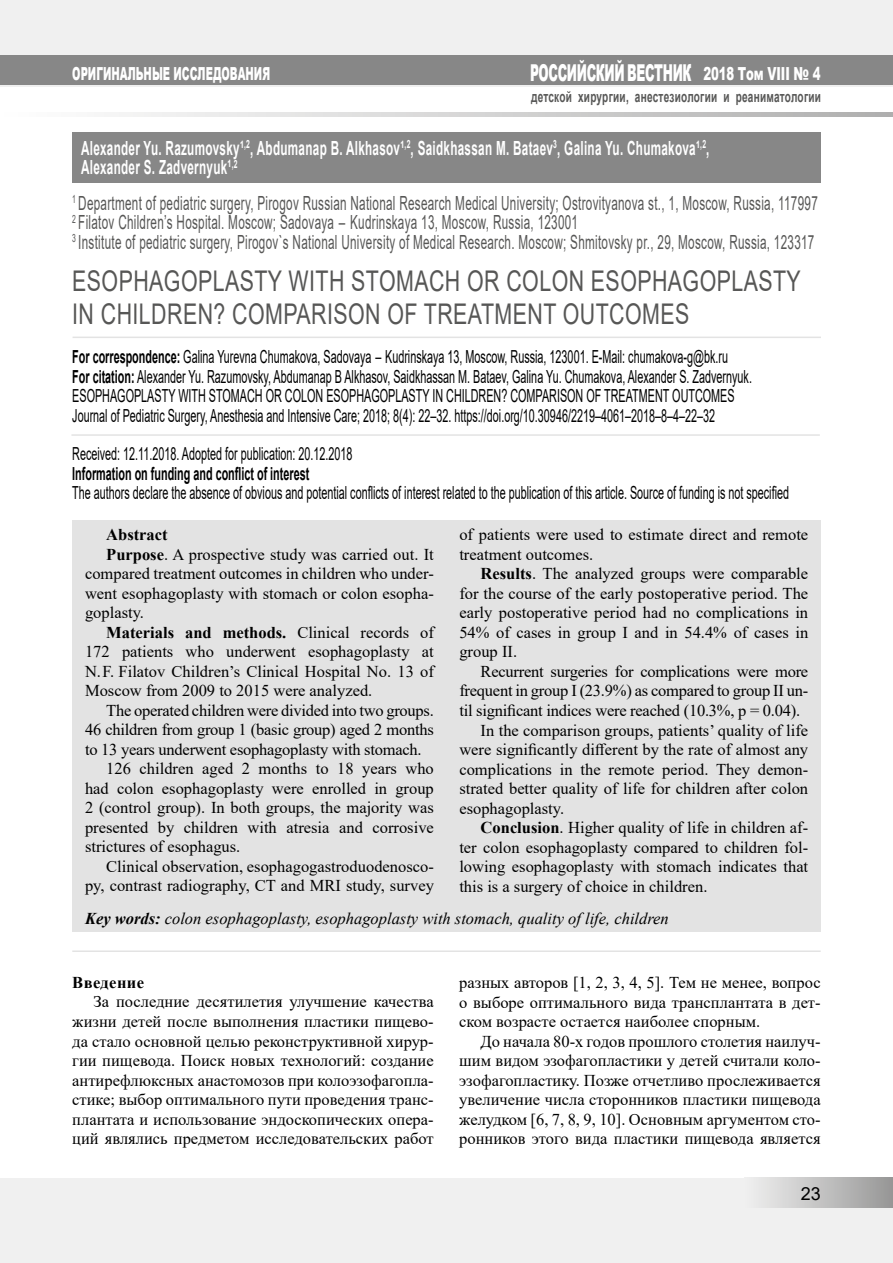
<style>
.page{position:relative;width:893px;height:1263px;background:#fff}
.page>*{position:absolute;margin:0;border:0;box-sizing:border-box;transform-origin:0 0}
.t1{font:28.5px/33px "Arial";letter-spacing:.02em;color:#575756;scale:.75 1}
.t2{font:900 23.25px "Arial";letter-spacing:-.03em;color:#fff;scale:.53 1}
.t3{font:19.5px/19.5px "Arial";letter-spacing:.025em;color:#575756;scale:.6 1}
.t4{font:700 19.5px/19.5px "Arial";letter-spacing:.025em;color:#fff;scale:.6 1}
.t5{font:18px/19.5px "Arial";color:#000;scale:.6 1}
.t6{font:700 18px "Arial";color:#000;scale:.6 1}
.t7{font:900 18px "Arial";color:#fff;scale:.56 1}
.t8{font:900 18px "Arial";color:#fff;scale:.65 1}
.t9{font:18px "Arial";color:#000}
.t10{font:16.5px/19.5px "Times New Roman";color:#000;text-align:justify}
.t11{font:italic 16.5px "Times New Roman";color:#000}
.t12{font:700 16.5px "Times New Roman";color:#000}
.t13{font:700 16.5px "Times New Roman";letter-spacing:.025em;color:#000}
.t14{font:700 15px "Arial";letter-spacing:.025em;color:#575756;scale:.67 1}
.s1{font-weight:700}
.s2{font-weight:400}
</style>
<div class="page">
<div style="left:0;top:1178px;width:893px;height:85px;background:#f0f0f0"></div>
<div style="left:744px;top:1178px;width:149px;height:30px;background:linear-gradient(to right,#f1f1f1,#979797)"></div>
<div style="left:0;top:0;width:893px;height:87px;background:#f0f0f0"></div>
<div style="left:0;top:55px;width:893px;height:30px;background:#878787"></div>
<svg style="left:119px;top:113px;width:774px;height:4px;background:#d2d1d1"></svg>
<hr style="left:72px;top:950px;width:749px;height:2px;background:#e3e3e3">
<div style="left:73px;top:132px;width:748px;height:51px;background:#878787"></div>
<hr style="left:73px;top:337px;width:748px;height:1px;background:#e3e3e3">
<hr style="left:71px;top:434px;width:749px;height:2px;background:#e3e3e3">
<div style="left:72px;top:520px;width:749px;height:412px;background:#e3e3e3"></div>
<h2 class="t2" style="left:530px;top:56px;width:306px">РОССИЙСКИЙ ВЕСТНИК</h2>
<p class="t7" style="left:72px;top:61px;width:355px">ОРИГИНАЛЬНЫЕ ИССЛЕДОВАНИЯ</p>
<p class="t8" style="left:703px;top:61px;width:182px">2018 Том VIII № 4</p>
<p class="t14" style="left:531px;top:86px;width:434px">детской хирургии, анестезиологии и реаниматологии</p>
<p class="t4" style="left:81px;top:138px;width:1049px">Alexander Yu. Razumovsky¹<sup>,2</sup>, Abdumanap B. Alkhasov¹<sup>,2</sup>, Saidkhassan M. Bataev<sup>3</sup>, Galina Yu. Chumakova¹<sup>,2</sup>,<br>Alexander S. Zadvernyuk¹<sup>,2</sup></p>
<p class="t3" style="left:72px;top:193px;width:1244px"><sup>1</sup> Department of pediatric surgery, Pirogov Russian National Research Medical University; Ostrovityanova st., 1, Moscow, Russia, 117997<br><sup>2</sup> Filatov Children’s Hospital. Moscow; Sadovaya – Kudrinskaya 13, Moscow, Russia, 123001<br><sup>3</sup> Institute of pediatric surgery, Pirogov`s National University of Medical Research. Moscow; Shmitovsky pr., 29, Moscow, Russia, 123317</p>
<h1 class="t1" style="left:72px;top:264px;width:973px">ESOPHAGOPLASTY WITH STOMACH OR COLON ESOPHAGOPLASTY<br>IN CHILDREN? COMPARISON OF TREATMENT OUTCOMES</h1>
<p class="t5" style="left:72px;top:347px;width:1134px"><span class="s1">For correspondence:</span> Galina Yurevna Chumakova, Sadovaya – Kudrinskaya 13, Moscow, Russia, 123001. E-Mail: chumakova-g@bk.ru<br><span class="s1">For citation:</span> Alexander Yu. Razumovsky, Abdumanap B Alkhasov, Saidkhassan M. Bataev, Galina Yu. Chumakova, Alexander S. Zadvernyuk.<br>ESOPHAGOPLASTY WITH STOMACH OR COLON ESOPHAGOPLASTY IN CHILDREN? COMPARISON OF TREATMENT OUTCOMES Journal of Pediatric Surgery, Anesthesia and Intensive Care; 2018; 8(4): 22–32. https://doi.org/10.30946/2219–4061–2018–8–4–22–32</p>
<p class="t5" style="left:72px;top:444px;width:468px">Received: 12.11.2018. Adopted for publication: 20.12.2018</p>
<p class="t6" style="left:72px;top:461px;width:397px">Information on funding and conflict of interest</p>
<p class="t5" style="left:72px;top:483px;width:1196px">The authors declare the absence of obvious and potential conflicts of interest related to the publication of this article. Source of funding is not specified</p>
<p class="t10" style="left:459px;top:525px;width:350px">of patients were used to estimate direct and remote treatment outcomes.</p>
<p class="t10" style="left:459px;top:564px;width:350px;text-indent:21px"><span class="s1">Results</span>. The analyzed groups were comparable for the course of the early postoperative period. The early postoperative period had no complications in 54% of cases in group I and in 54.4% of cases in group II.</p>
<p class="t10" style="left:481px;top:661px;width:329px">Recurrent surgeries for complications were more</p>
<p class="t10" style="left:459px;top:681px;width:350px">frequent in group I (23.9%) as compared to group II un-</p>
<p class="t10" style="left:459px;top:700px;width:342px">til significant indices were reached (10.3%, p = 0.04).</p>
<p class="t10" style="left:481px;top:720px;width:329px">In the comparison groups, patients’ quality of life</p>
<p class="t10" style="left:459px;top:739px;width:350px">were significantly different by the rate of almost any</p>
<p class="t10" style="left:459px;top:759px;width:350px">complications in the remote period. They demon-</p>
<p class="t10" style="left:459px;top:778px;width:350px">strated better quality of life for children after colon</p>
<p class="t10" style="left:459px;top:798px;width:106px">esophagoplasty.</p>
<p class="t10" style="left:481px;top:817px;width:329px"><span class="s1">Conclusion</span>. Higher quality of life in children af-</p>
<p class="t10" style="left:459px;top:837px;width:350px">ter colon esophagoplasty compared to children fol-</p>
<p class="t10" style="left:459px;top:856px;width:350px">lowing esophagoplasty with stomach indicates that</p>
<p class="t10" style="left:459px;top:876px;width:250px">this is a surgery of choice in children.</p>
<p class="t11" style="left:85px;top:907px;width:585px"><span class="s1">Key words:</span> colon esophagoplasty, esophagoplasty with stomach, quality of life, children</p>
<p class="t12" style="left:106px;top:523px;width:63px">Abstract</p>
<p class="t10" style="left:106px;top:544px;width:329px"><span class="s1">Purpose</span>. A prospective study was carried out. It</p>
<p class="t10" style="left:85px;top:564px;width:350px">compared treatment outcomes in children who under-</p>
<p class="t10" style="left:85px;top:583px;width:350px">went esophagoplasty with stomach or colon esopha-</p>
<p class="t10" style="left:85px;top:603px;width:60px">goplasty.</p>
<p class="t12" style="left:106px;top:620px;width:329px">Materials and methods. <span class="s2">Clinical records of</span></p>
<p class="t10" style="left:85px;top:642px;width:350px">172 patients who underwent esophagoplasty at</p>
<p class="t10" style="left:85px;top:661px;width:350px">N. F. Filatov Children’s Clinical Hospital No. 13 of</p>
<p class="t10" style="left:85px;top:681px;width:289px">Moscow from 2009 to 2015 were analyzed.</p>
<p class="t10" style="left:106px;top:700px;width:329px">The operated children were divided into two groups.</p>
<p class="t10" style="left:85px;top:720px;width:350px">46 children from group 1 (basic group) aged 2 months</p>
<p class="t10" style="left:85px;top:739px;width:338px">to 13 years underwent esophagoplasty with stomach.</p>
<p class="t10" style="left:106px;top:759px;width:329px">126 children aged 2 months to 18 years who</p>
<p class="t10" style="left:85px;top:778px;width:350px">had colon esophagoplasty were enrolled in group</p>
<p class="t10" style="left:85px;top:798px;width:350px">2 (control group). In both groups, the majority was</p>
<p class="t10" style="left:85px;top:817px;width:350px">presented by children with atresia and corrosive</p>
<p class="t10" style="left:85px;top:837px;width:157px">strictures of esophagus.</p>
<p class="t10" style="left:106px;top:856px;width:329px">Clinical observation, esophagogastroduodenosco-</p>
<p class="t10" style="left:85px;top:876px;width:350px">py, contrast radiography, CT and MRI study, survey</p>
<p class="t13" style="left:72px;top:970px;width:73px">Введение</p>
<p class="t10" style="left:72px;top:992px;width:363px;text-indent:21px">За последние десятилетия улучшение качества жизни детей после выполнения пластики пищево&shy;да стало основной целью реконструктивной хирур&shy;гии пищевода. Поиск новых технологий: создание антирефлюксных анастомозов при колоэзофагопла&shy;стике; выбор оптимального пути проведения транс&shy;плантата и использование эндоскопических опера&shy;ций являлись предметом исследовательских работ</p>
<p class="t10" style="left:459px;top:972px;width:363px">разных авторов [1, 2, 3, 4, 5]. Тем не менее, вопрос о выборе оптимального вида трансплантата в дет&shy;ском возрасте остается наиболее спорным.</p>
<p class="t10" style="left:459px;top:1031px;width:363px;text-indent:21px">До начала 80-х годов прошлого столетия наилуч&shy;шим видом эзофагопластики у детей считали коло&shy;эзофагопластику. Позже отчетливо прослеживается увеличение числа сторонников пластики пищевода желудком [6, 7, 8, 9, 10]. Основным аргументом сто&shy;ронников этого вида пластики пищевода является</p>
<p class="t9" style="left:801px;top:1181px;width:22px">23</p>
</div>
